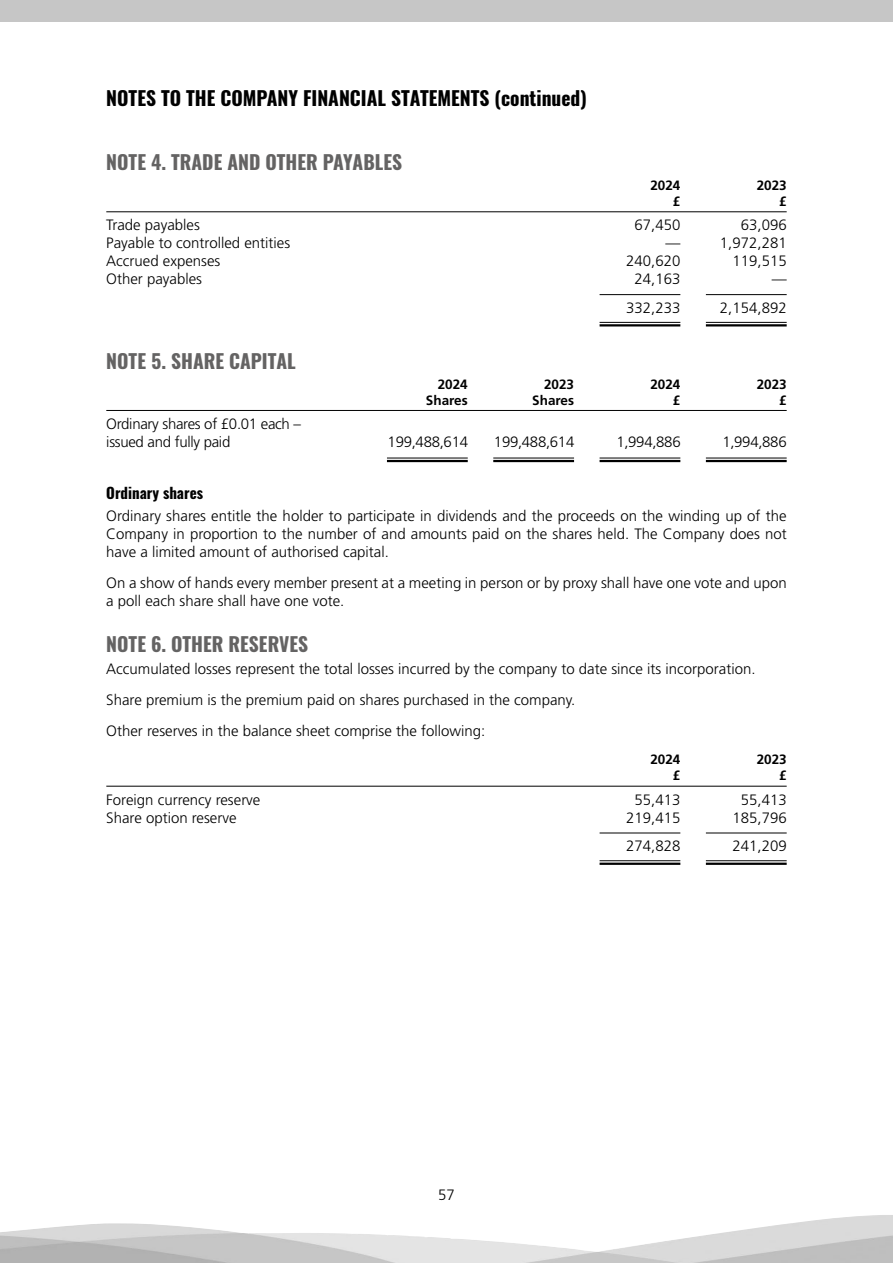
<style>
.page{position:relative;width:893px;height:1263px;background:#fff}
.page>*{position:absolute;margin:0;border:0;box-sizing:border-box;transform-origin:0 0}
.BIG_BOLD_HEAD_75{font:700 19.5px "Oswald";color:#646363}
.PART_HEADING{font:700 19.5px "Oswald";color:#000}
.MAIN_TEXT{font:300 15px/18px "Frutiger";color:#000;text-align:justify}
._2_COL_TEXT{font:300 15px "Frutiger";color:#000}
._4_COL_TEXT{font:300 15px/18px "Frutiger";letter-spacing:-.02em;color:#000}
.Smaller_Bold_Oswald{font:700 15px "Oswald";color:#000}
._4_COL_TABLE_HEADING{font:700 13.5px "Frutiger";color:#000}
._2_COL_TABLE_HEADING{font:700 13.5px "Frutiger";color:#000}
</style>
<div class="page">
<div style="left:0;top:0;width:893px;height:21px;background:#c6c6c6"></div>
<hr style="left:106px;top:211px;width:681px;height:1px;background:#000">
<hr style="left:106px;top:410px;width:681px;height:1px;background:#000">
<hr style="left:106px;top:786px;width:681px;height:1px;background:#000">
<hr style="left:600px;top:294px;width:80px;height:1px;background:#000">
<hr style="left:706px;top:294px;width:81px;height:1px;background:#000">
<hr style="left:600px;top:322px;width:80px;height:1px;background:#000">
<hr style="left:600px;top:324px;width:80px;height:2px;background:#000">
<hr style="left:706px;top:322px;width:81px;height:1px;background:#000">
<hr style="left:706px;top:324px;width:81px;height:2px;background:#000">
<hr style="left:387px;top:458px;width:81px;height:4px;background:#e7e7e7">
<hr style="left:387px;top:458px;width:81px;height:1px;background:#000">
<hr style="left:387px;top:460px;width:81px;height:2px;background:#000">
<hr style="left:493px;top:458px;width:81px;height:4px;background:#e7e7e7">
<hr style="left:493px;top:458px;width:81px;height:1px;background:#000">
<hr style="left:493px;top:460px;width:81px;height:2px;background:#000">
<hr style="left:600px;top:458px;width:80px;height:4px;background:#e7e7e7">
<hr style="left:600px;top:458px;width:80px;height:1px;background:#000">
<hr style="left:600px;top:460px;width:80px;height:2px;background:#000">
<hr style="left:706px;top:458px;width:81px;height:4px;background:#e7e7e7">
<hr style="left:706px;top:458px;width:81px;height:1px;background:#000">
<hr style="left:706px;top:460px;width:81px;height:2px;background:#000">
<hr style="left:600px;top:833px;width:80px;height:1px;background:#000">
<hr style="left:706px;top:833px;width:81px;height:1px;background:#000">
<svg style="left:600px;top:861px;width:80px;height:2px"></svg>
<hr style="left:600px;top:860px;width:80px;height:1px;background:#000">
<hr style="left:600px;top:863px;width:80px;height:2px;background:#000">
<svg style="left:706px;top:861px;width:81px;height:2px"></svg>
<hr style="left:706px;top:860px;width:81px;height:1px;background:#000">
<hr style="left:706px;top:863px;width:81px;height:2px;background:#000">
<p class="PART_HEADING" style="left:106px;top:85px;width:482px">NOTES TO THE COMPANY FINANCIAL STATEMENTS (continued)</p>
<p class="BIG_BOLD_HEAD_75" style="left:106px;top:149px;width:297px">NOTE 4. TRADE AND OTHER PAYABLES</p>
<p class="_2_COL_TABLE_HEADING" style="left:650px;top:177px;width:32px">2024</p>
<p class="_2_COL_TABLE_HEADING" style="left:757px;top:177px;width:32px">2023</p>
<p class="_2_COL_TABLE_HEADING" style="left:673px;top:193px;width:9px">£</p>
<p class="_2_COL_TABLE_HEADING" style="left:779px;top:193px;width:9px">£</p>
<p class="_2_COL_TEXT" style="left:106px;top:217px;width:95px">Trade payables</p>
<p class="_2_COL_TEXT" style="left:634px;top:217px;width:47px">67,450</p>
<p class="_2_COL_TEXT" style="left:741px;top:217px;width:47px">63,096</p>
<p class="_2_COL_TEXT" style="left:106px;top:235px;width:185px">Payable to controlled entities</p>
<p class="_2_COL_TEXT" style="left:665px;top:235px;width:16px">—</p>
<p class="_2_COL_TEXT" style="left:720px;top:235px;width:68px">1,972,281</p>
<p class="_2_COL_TEXT" style="left:106px;top:253px;width:116px">Accrued expenses</p>
<p class="_2_COL_TEXT" style="left:626px;top:253px;width:56px">240,620</p>
<p class="_2_COL_TEXT" style="left:732px;top:253px;width:56px">119,515</p>
<p class="_2_COL_TEXT" style="left:106px;top:271px;width:97px">Other payables</p>
<p class="_2_COL_TEXT" style="left:634px;top:271px;width:47px">24,163</p>
<p class="_2_COL_TEXT" style="left:772px;top:271px;width:16px">—</p>
<p class="_2_COL_TEXT" style="left:626px;top:299px;width:56px">332,233</p>
<p class="_2_COL_TEXT" style="left:720px;top:299px;width:68px">2,154,892</p>
<p class="BIG_BOLD_HEAD_75" style="left:106px;top:347px;width:191px">NOTE 5. SHARE CAPITAL</p>
<p class="_4_COL_TABLE_HEADING" style="left:438px;top:376px;width:32px">2024</p>
<p class="_4_COL_TABLE_HEADING" style="left:544px;top:376px;width:32px">2023</p>
<p class="_4_COL_TABLE_HEADING" style="left:650px;top:376px;width:32px">2024</p>
<p class="_4_COL_TABLE_HEADING" style="left:757px;top:376px;width:32px">2023</p>
<p class="_4_COL_TABLE_HEADING" style="left:426px;top:392px;width:43px">Shares</p>
<p class="_4_COL_TABLE_HEADING" style="left:532px;top:392px;width:43px">Shares</p>
<p class="_4_COL_TABLE_HEADING" style="left:673px;top:392px;width:9px">£</p>
<p class="_4_COL_TABLE_HEADING" style="left:779px;top:392px;width:9px">£</p>
<p class="_4_COL_TEXT" style="left:106px;top:415px;width:196px">Ordinary shares of £0.01 each – issued and fully paid</p>
<p class="_4_COL_TEXT" style="left:388px;top:433px;width:82px">199,488,614</p>
<p class="_4_COL_TEXT" style="left:494px;top:433px;width:82px">199,488,614</p>
<p class="_4_COL_TEXT" style="left:616px;top:433px;width:66px">1,994,886</p>
<p class="_4_COL_TEXT" style="left:722px;top:433px;width:66px">1,994,886</p>
<p class="Smaller_Bold_Oswald" style="left:106px;top:482px;width:98px">Ordinary shares</p>
<p class="MAIN_TEXT" style="left:106px;top:507px;width:682px">Ordinary shares entitle the holder to participate in dividends and the proceeds on the winding up of the Company in proportion to the number of and amounts paid on the shares held. The Company does not have a limited amount of authorised capital.</p>
<p class="MAIN_TEXT" style="left:106px;top:574px;width:682px">On a show of hands every member present at a meeting in person or by proxy shall have one vote and upon a poll each share shall have one vote.</p>
<p class="BIG_BOLD_HEAD_75" style="left:106px;top:631px;width:203px">NOTE 6. OTHER RESERVES</p>
<p class="MAIN_TEXT" style="left:106px;top:660px;width:651px">Accumulated losses represent the total losses incurred by the company to date since its incorporation.</p>
<p class="MAIN_TEXT" style="left:106px;top:691px;width:471px">Share premium is the premium paid on shares purchased in the company.</p>
<p class="MAIN_TEXT" style="left:106px;top:722px;width:380px">Other reserves in the balance sheet comprise the following:</p>
<p class="_2_COL_TABLE_HEADING" style="left:650px;top:752px;width:32px">2024</p>
<p class="_2_COL_TABLE_HEADING" style="left:757px;top:752px;width:32px">2023</p>
<p class="_2_COL_TABLE_HEADING" style="left:673px;top:768px;width:9px">£</p>
<p class="_2_COL_TABLE_HEADING" style="left:779px;top:768px;width:9px">£</p>
<p class="_2_COL_TEXT" style="left:106px;top:791px;width:156px">Foreign currency reserve</p>
<p class="_2_COL_TEXT" style="left:634px;top:791px;width:47px">55,413</p>
<p class="_2_COL_TEXT" style="left:741px;top:791px;width:47px">55,413</p>
<p class="_2_COL_TEXT" style="left:106px;top:809px;width:132px">Share option reserve</p>
<p class="_2_COL_TEXT" style="left:626px;top:809px;width:56px">219,415</p>
<p class="_2_COL_TEXT" style="left:732px;top:809px;width:56px">185,796</p>
<p class="_2_COL_TEXT" style="left:626px;top:838px;width:56px">274,828</p>
<p class="_2_COL_TEXT" style="left:732px;top:838px;width:56px">241,209</p>
<p class="MAIN_TEXT" style="left:438px;top:1186px;width:18px">57</p>
</div>
